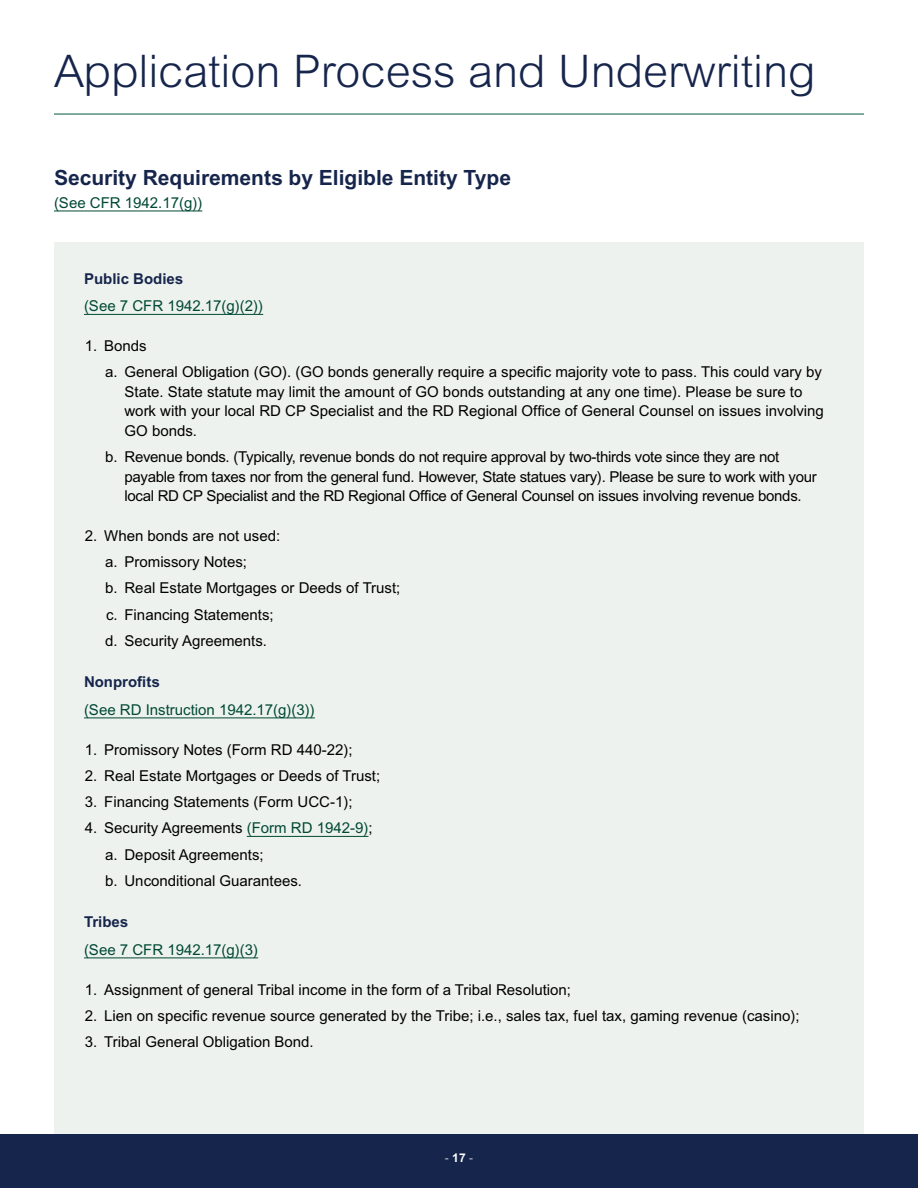
<style>
.page{position:relative;width:918px;height:1188px;background:#fff}
.page>*{position:absolute;margin:0;border:0;box-sizing:border-box;transform-origin:0 0}
.H1_Rule_Next{font:300 45px "Arial MT Std";color:#16254c}
.H2_Next_Small_Space{font:700 21px "Arial MT Std";color:#16254c}
.t1{font:15px/19.5px "Arial MT Std";color:#000}
.t2{font:15px/19.5px "Arial MT Std";letter-spacing:-.02em;color:#000}
.t3{font:15px "Arial MT Std";color:#004935}
.t4{font:700 15px "Arial MT Std";color:#16254c}
.t5{font:300 12px "Arial MT Std";color:#fff}
.s1{color:#004935}
.s2{font-weight:700}
</style>
<div class="page">
<div style="left:0;top:1134px;width:918px;height:54px;background:#16254c"></div>
<div style="left:54px;top:243px;width:810px;height:891px;background:#eef2ee"></div>
<hr style="left:54px;top:114px;width:810px;height:1px;background:#035841">
<hr style="left:54px;top:211px;width:148px;height:1px;background:#004935">
<hr style="left:84px;top:314px;width:179px;height:1px;background:#004935">
<hr style="left:84px;top:718px;width:231px;height:1px;background:#004935">
<hr style="left:247px;top:836px;width:121px;height:1px;background:#004935">
<hr style="left:84px;top:958px;width:174px;height:1px;background:#004935">
<h1 class="H1_Rule_Next" style="left:54px;top:45px;width:763px">Application Process and Underwriting</h1>
<h2 class="H2_Next_Small_Space" style="left:54px;top:165px;width:459px">Security Requirements by Eligible Entity Type</h2>
<p class="t3" style="left:54px;top:194px;width:150px">(See CFR 1942.17(g))</p>
<h3 class="t4" style="left:84px;top:270px;width:101px">Public Bodies</h3>
<p class="t3" style="left:84px;top:298px;width:181px">(See 7 CFR 1942.17(g)(2))</p>
<p class="t1" style="left:85px;top:336px;width:63px">1. Bonds</p>
<p class="t1" style="left:124px;top:362px;width:701px;text-indent:-19px">a. General Obligation (GO). (GO bonds generally require a specific majority vote to pass. This could vary by State. State statute may limit the amount of GO bonds outstanding at any one time). Please be sure to work with your local RD CP Specialist and the RD Regional Office of General Counsel on issues involving GO bonds.</p>
<p class="t2" style="left:124px;top:447px;width:694px;text-indent:-19px">b. Revenue bonds. (Typically, revenue bonds do not require approval by two-thirds vote since they are not payable from taxes nor from the general fund. However, State statues vary). Please be sure to work with your local RD CP Specialist and the RD Regional Office of General Counsel on issues involving revenue bonds.</p>
<p class="t1" style="left:85px;top:526px;width:197px">2. When bonds are not used:</p>
<p class="t1" style="left:105px;top:552px;width:143px">a. Promissory Notes;</p>
<p class="t1" style="left:105px;top:578px;width:297px">b. Real Estate Mortgages or Deeds of Trust;</p>
<p class="t1" style="left:106px;top:605px;width:169px">c. Financing Statements;</p>
<p class="t1" style="left:105px;top:631px;width:163px">d. Security Agreements.</p>
<h3 class="t4" style="left:84px;top:673px;width:77px">Nonprofits</h3>
<p class="t3" style="left:84px;top:701px;width:232px">(See RD Instruction 1942.17(g)(3))</p>
<p class="t1" style="left:85px;top:740px;width:269px">1. Promissory Notes (Form RD 440-22);</p>
<p class="t1" style="left:85px;top:766px;width:297px">2. Real Estate Mortgages or Deeds of Trust;</p>
<p class="t1" style="left:85px;top:792px;width:269px">3. Financing Statements (Form UCC-1);</p>
<p class="t1" style="left:85px;top:818px;width:289px">4. Security Agreements <span class="s1">(Form RD 1942-9)</span>;</p>
<p class="t1" style="left:105px;top:845px;width:160px">a. Deposit Agreements;</p>
<p class="t1" style="left:105px;top:871px;width:198px">b. Unconditional Guarantees.</p>
<h3 class="t4" style="left:84px;top:913px;width:46px">Tribes</h3>
<p class="t3" style="left:84px;top:941px;width:176px">(See 7 CFR 1942.17(g)(3)</p>
<p class="t1" style="left:85px;top:980px;width:488px">1. Assignment of general Tribal income in the form of a Tribal Resolution;</p>
<p class="t1" style="left:85px;top:1006px;width:716px">2. Lien on specific revenue source generated by the Tribe; i.e., sales tax, fuel tax, gaming revenue (casino);</p>
<p class="t1" style="left:85px;top:1032px;width:230px">3. Tribal General Obligation Bond.</p>
<p class="t5" style="left:445px;top:1151px;width:30px">- <span class="s2">17</span> -</p>
</div>
